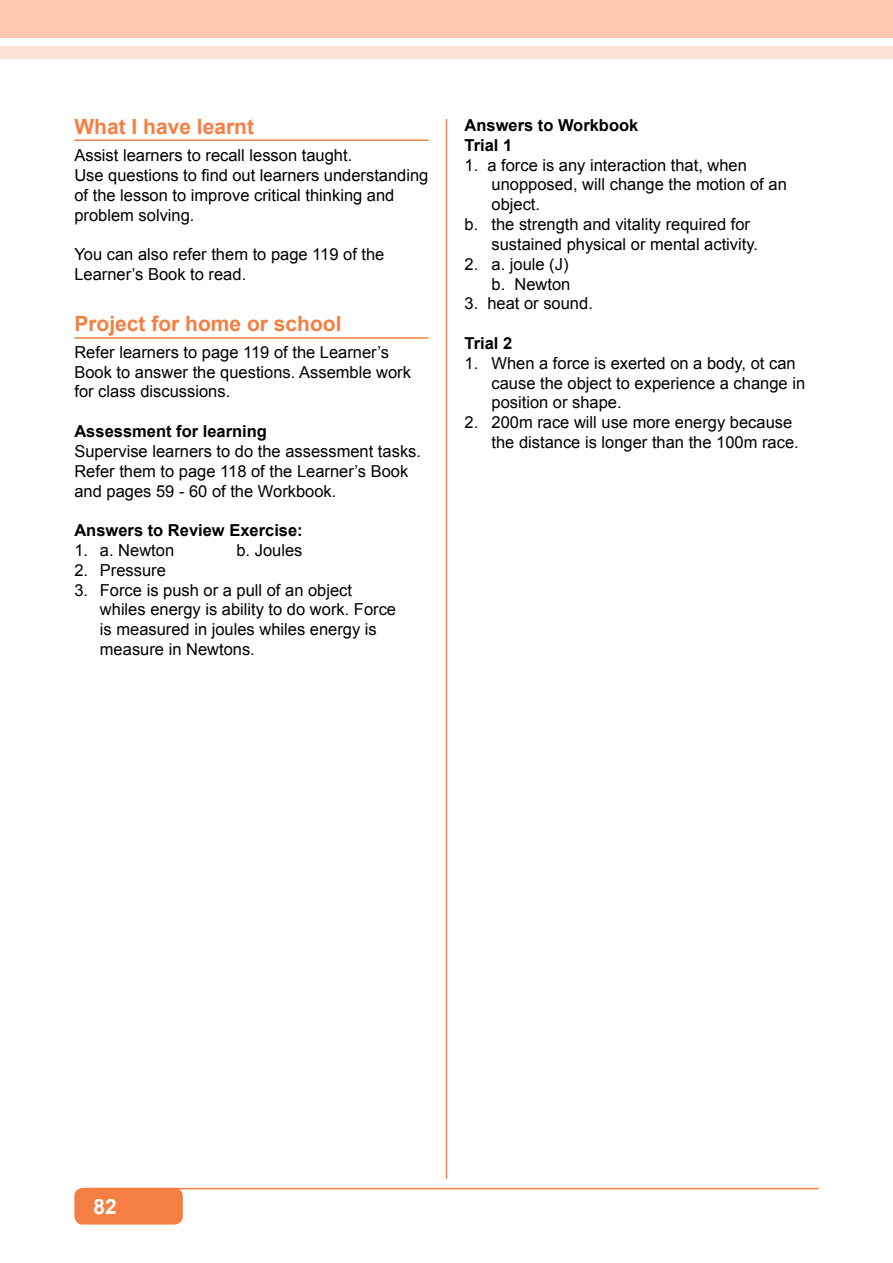
<style>
.page{position:relative;width:893px;height:1263px;background:#fff}
.page>*{position:absolute;margin:0;border:0;box-sizing:border-box;transform-origin:0 0}
.t1{font:700 21px "Arial";color:#f57f42}
.t2{font:700 21px "Preschool";color:#fff}
.t3{font:16.5px/19.8px "Arial";color:#000}
.t4{font:700 16.5px/19.8px "Arial";color:#000}
</style>
<div class="page">
<hr style="left:89px;top:1188px;width:730px;height:1px;background:#f57f42">
<div style="left:0;top:0;width:893px;height:37px;background:#fcc9af"></div>
<div style="left:0;top:46px;width:893px;height:13px;background:#fde3d7"></div>
<div style="left:74px;top:1188px;width:109px;height:36px;background:#f57f42;border-radius:9px"></div>
<hr style="left:446px;top:119px;width:1px;height:1060px;background:#f57f42">
<hr style="left:74px;top:139px;width:354px;height:2px;background:#f57f42">
<hr style="left:74px;top:337px;width:354px;height:2px;background:#f57f42">
<p class="t1" style="left:74px;top:113px;width:181px">What I have learnt</p>
<p class="t3" style="left:74px;top:146px;width:356px">Assist learners to recall lesson taught.<br>Use questions to find out learners understanding of the lesson to improve critical thinking and problem solving.</p>
<p class="t3" style="left:74px;top:245px;width:312px">You can also refer them to page 119 of the<br>Learner’s Book to read.</p>
<p class="t1" style="left:74px;top:310px;width:269px">Project for home or school</p>
<p class="t3" style="left:74px;top:342px;width:338px">Refer learners to page 119 of the Learner’s<br>Book to answer the questions. Assemble work for class discussions.</p>
<p class="t4" style="left:74px;top:422px;width:194px">Assessment for learning</p>
<p class="t3" style="left:74px;top:441px;width:348px">Supervise learners to do the assessment tasks.<br>Refer them to page 118 of the Learner’s Book and pages 59 - 60 of the Workbook.</p>
<p class="t4" style="left:74px;top:521px;width:230px">Answers to Review Exercise:</p>
<p class="t3" style="left:74px;top:540px;width:101px">1. a. Newton</p>
<p class="t3" style="left:236px;top:540px;width:68px">b. Joules</p>
<p class="t3" style="left:74px;top:560px;width:93px">2. Pressure</p>
<p class="t3" style="left:100px;top:580px;width:298px;text-indent:-25px">3. Force is push or a pull of an object whiles energy is ability to do work. Force is measured in joules whiles energy is measure in Newtons.</p>
<p class="t4" style="left:464px;top:116px;width:175px">Answers to Workbook<br>Trial 1</p>
<p class="t3" style="left:464px;top:155px;width:284px">1. a force is any interaction that, when</p>
<p class="t3" style="left:491px;top:175px;width:297px">unopposed, will change the motion of an</p>
<p class="t3" style="left:491px;top:195px;width:50px">object.</p>
<p class="t3" style="left:464px;top:215px;width:287px">b. the strength and vitality required for</p>
<p class="t3" style="left:491px;top:234px;width:268px">sustained physical or mental activity.</p>
<p class="t3" style="left:464px;top:254px;width:107px;text-align:right">2. a. joule (J) b. Newton</p>
<p class="t3" style="left:464px;top:294px;width:130px">3. heat or sound.</p>
<p class="t4" style="left:464px;top:334px;width:49px">Trial 2</p>
<p class="t3" style="left:491px;top:353px;width:315px;text-indent:-27px">1. When a force is exerted on a body, ot can cause the object to experience a change in position or shape.</p>
<p class="t3" style="left:491px;top:413px;width:309px;text-indent:-27px">2. 200m race will use more energy because the distance is longer than the 100m race.</p>
<p class="t2" style="left:93px;top:1192px;width:25px">82</p>
</div>
